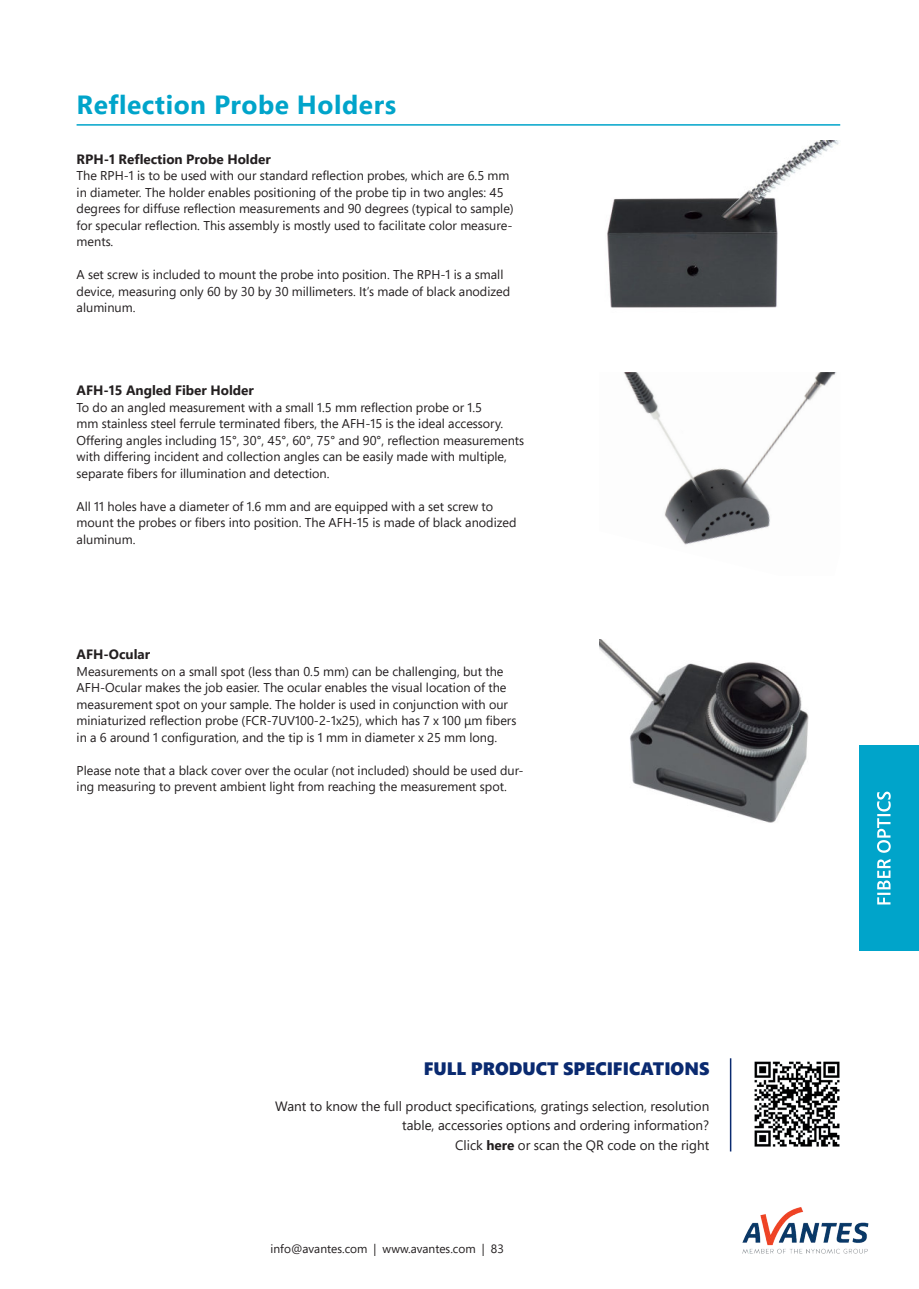
<style>
.page{position:relative;width:919px;height:1289px;background:#fff}
.page>*{position:absolute;margin:0;border:0;box-sizing:border-box;transform-origin:0 0}
.Product_kop_FIBER_OPTICS_TEKST{font:700 26.25px "Segoe Pro";letter-spacing:.02em;color:#00a4ca}
.Introductie_tussenkop{font:900 18px "Segoe Pro";color:#0a2a70}
.Introductie_tussenkop-2{font:13.5px/19.5px "Segoe Pro";color:#231f20;text-align:right}
.Tussenkopje_FIBER_OPTICS_TEKST{font:700 13.5px "Segoe Pro";color:#231f20}
.Plat{font:12.75px/16.5px "Segoe Pro";color:#231f20}
.t1{font:12px "Segoe Pro";color:#231f20}
.s1{font-weight:700}
</style>
<div class="page">
<img style="left:742px;top:1207px;width:127px;height:47px">
<hr style="left:77px;top:124px;width:763px;height:2px;background:#00a4ca">
<img style="left:607px;top:140px;width:232px;height:168px">
<img style="left:599px;top:639px;width:210px;height:184px">
<img style="left:623px;top:372px;width:214px;height:173px">
<img style="left:754px;top:1061px;width:86px;height:86px">
<hr style="left:729px;top:1058px;width:2px;height:93px;background:#0a2a70">
<div style="left:859px;top:745px;width:59px;height:206px;background:#00a4ca"></div>
<svg style="left:877px;top:791px;width:13px;height:113px"></svg>
<p class="Product_kop_FIBER_OPTICS_TEKST" style="left:77px;top:86px;width:321px">Reflection Probe Holders</p>
<p class="Tussenkopje_FIBER_OPTICS_TEKST" style="left:77px;top:149px;width:196px">RPH-1 Reflection Probe Holder</p>
<p class="Plat" style="left:77px;top:167px;width:438px">The RPH-1 is to be used with our standard reflection probes, which are 6.5 mm in diameter. The holder enables positioning of the probe tip in two angles: 45 degrees for diffuse reflection measurements and 90 degrees (typical to sample) for specular reflection. This assembly is mostly used to facilitate color measure&shy;ments.</p>
<p class="Plat" style="left:77px;top:266px;width:435px">A set screw is included to mount the probe into position. The RPH-1 is a small device, measuring only 60 by 30 by 30 millimeters. It’s made of black anodized aluminum.</p>
<p class="Tussenkopje_FIBER_OPTICS_TEKST" style="left:77px;top:380px;width:179px">AFH-15 Angled Fiber Holder</p>
<p class="Plat" style="left:77px;top:398px;width:449px">To do an angled measurement with a small 1.5 mm reflection probe or 1.5<br>mm stainless steel ferrule terminated fibers, the AFH-15 is the ideal accessory.<br>Offering angles including 15°, 30°, 45°, 60°, 75° and 90°, reflection measurements with differing incident and collection angles can be easily made with multiple, separate fibers for illumination and detection.</p>
<p class="Plat" style="left:77px;top:497px;width:441px">All 11 holes have a diameter of 1.6 mm and are equipped with a set screw to mount the probes or fibers into position. The AFH-15 is made of black anodized aluminum.</p>
<p class="Tussenkopje_FIBER_OPTICS_TEKST" style="left:77px;top:644px;width:75px">AFH-Ocular</p>
<p class="Plat" style="left:77px;top:662px;width:441px">Measurements on a small spot (less than 0.5 mm) can be challenging, but the AFH-Ocular makes the job easier. The ocular enables the visual location of the measurement spot on your sample. The holder is used in conjunction with our miniaturized reflection probe (FCR-7UV100-2-1x25), which has 7 x 100 μm fibers in a 6 around 1 configuration, and the tip is 1 mm in diameter x 25 mm long.</p>
<p class="Plat" style="left:77px;top:761px;width:448px">Please note that a black cover over the ocular (not included) should be used dur&shy;ing measuring to prevent ambient light from reaching the measurement spot.</p>
<p class="Introductie_tussenkop" style="left:423px;top:1056px;width:287px">FULL PRODUCT SPECIFICATIONS</p>
<p class="Introductie_tussenkop-2" style="left:275px;top:1095px;width:435px">Want to know the full product specifications, gratings selection, resolution</p>
<p class="Introductie_tussenkop-2" style="left:402px;top:1115px;width:309px">table, accessories options and ordering information?<br>Click <span class="s1">here</span> or scan the QR code on the right</p>
<p class="t1" style="left:270px;top:1240px;width:235px">info@avantes.com | www.avantes.com | 83</p>
</div>
